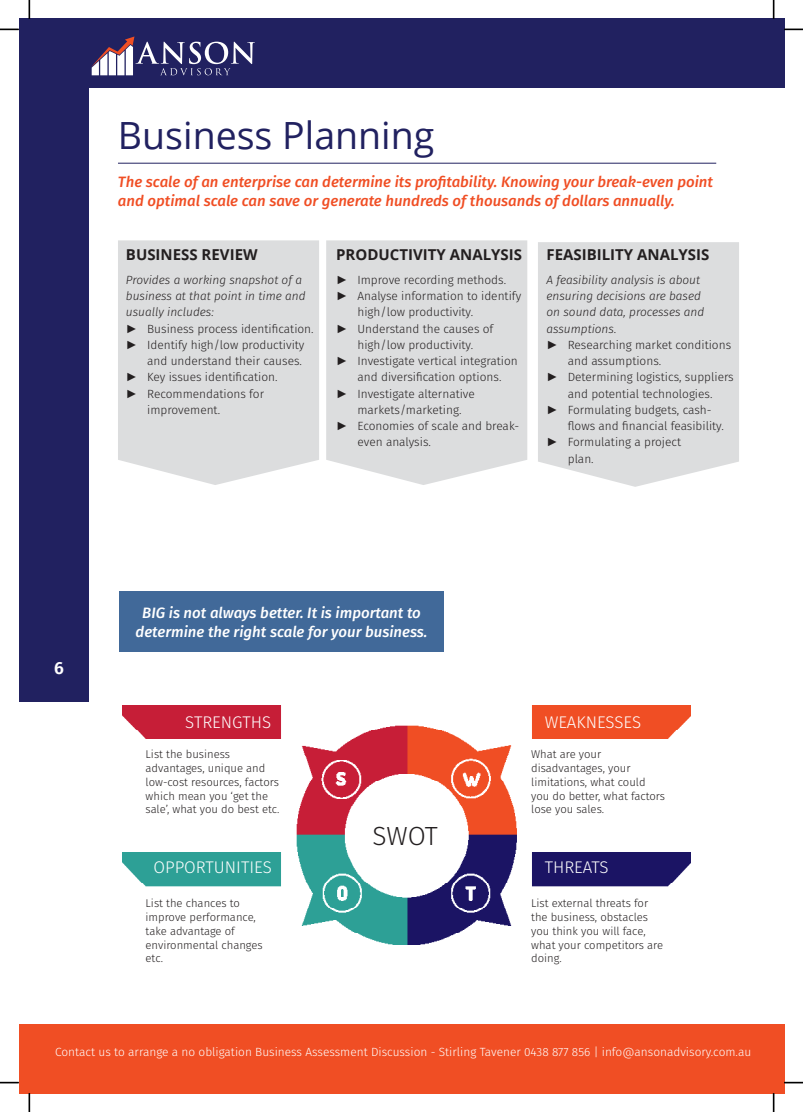
<style>
.page{position:relative;width:803px;height:1112px;background:#fff}
.page>*{position:absolute;margin:0;border:0;box-sizing:border-box;transform-origin:0 0}
.t1{font:37.5px "Open Sans";color:#212160}
.t2{font:300 26.25px "Fira Sans";color:#231f20}
.t3{font:600 17.5px "Fira Sans";color:#fff}
.t4{font:300 16.88px "Fira Sans";color:#fff}
.t5{font:italic 500 15px/18.8px "Fira Sans";color:#f04e24}
.t6{font:italic 500 15px/18.8px "Fira Sans";color:#fff;text-align:center}
.t7{font:700 15px "Open Sans";color:#231f20}
.t8{font:300 11.88px "Fira Sans";color:#231f20}
.t9{font:italic 300 11.88px "Fira Sans";color:#231f20}
.t10{font:300 11.88px "Fira Sans";color:#fff}
.t11{font:300 11.25px/13.8px "Fira Sans";color:#231f20}
.s1{font-family:"Arial";font-weight:400}
</style>
<div class="page">
<div style="left:19px;top:19px;width:765px;height:682px;background:#212160"></div>
<div style="left:19px;top:1023px;width:765px;height:69px;background:#f04e24"></div>
<div style="left:89px;top:88px;width:695px;height:935px;background:#fff"></div>
<svg style="left:91px;top:36px;width:164px;height:39px"></svg>
<div style="left:118px;top:240px;width:201px;height:245px;background:#dcddde"></div>
<div style="left:326px;top:240px;width:201px;height:245px;background:#dcddde"></div>
<div style="left:538px;top:242px;width:201px;height:244px;background:#dcddde"></div>
<hr style="left:118px;top:163px;width:598px;height:1px;background:#212160">
<div style="left:119px;top:591px;width:325px;height:60px;background:#416999"></div>
<img style="left:122px;top:705px;width:568px;height:239px">
<svg style="left:0;top:29px;width:19px;height:1px"></svg>
<svg style="left:784px;top:29px;width:19px;height:1px"></svg>
<svg style="left:0;top:1081px;width:19px;height:2px"></svg>
<svg style="left:784px;top:1081px;width:19px;height:2px"></svg>
<svg style="left:29px;top:0;width:1px;height:19px"></svg>
<svg style="left:29px;top:1092px;width:1px;height:19px"></svg>
<svg style="left:773px;top:0;width:1px;height:19px"></svg>
<svg style="left:773px;top:1092px;width:1px;height:19px"></svg>
<h1 class="t1" style="left:118px;top:120px;width:318px">Business Planning</h1>
<p class="t5" style="left:118px;top:172px;width:596px">The scale of an enterprise can determine its profitability. Knowing your break-even point and optimal scale can save or generate hundreds of thousands of dollars annually.</p>
<h3 class="t3" style="left:54px;top:655px;width:11px">6</h3>
<p class="t7" style="left:126px;top:246px;width:133px">BUSINESS REVIEW</p>
<p class="t9" style="left:126px;top:271px;width:178px">Provides a working snapshot of a</p>
<p class="t9" style="left:126px;top:287px;width:181px">business at that point in time and</p>
<p class="t9" style="left:126px;top:304px;width:89px">usually includes:</p>
<p class="t8" style="left:126px;top:320px;width:189px"><span class="s1">►</span> Business process identification.</p>
<p class="t8" style="left:126px;top:336px;width:180px"><span class="s1">►</span> Identify high/low productivity</p>
<p class="t8" style="left:147px;top:352px;width:156px">and understand their causes.</p>
<p class="t8" style="left:126px;top:369px;width:153px"><span class="s1">►</span> Key issues identification.</p>
<p class="t8" style="left:126px;top:385px;width:140px"><span class="s1">►</span> Recommendations for</p>
<p class="t8" style="left:147px;top:401px;width:74px">improvement.</p>
<p class="t7" style="left:336px;top:246px;width:187px">PRODUCTIVITY ANALYSIS</p>
<p class="t8" style="left:336px;top:271px;width:171px"><span class="s1">►</span> Improve recording methods.</p>
<p class="t8" style="left:336px;top:287px;width:186px"><span class="s1">►</span> Analyse information to identify</p>
<p class="t8" style="left:357px;top:304px;width:117px">high/low productivity.</p>
<p class="t8" style="left:336px;top:320px;width:159px"><span class="s1">►</span> Understand the causes of</p>
<p class="t8" style="left:357px;top:336px;width:117px">high/low productivity.</p>
<p class="t8" style="left:336px;top:352px;width:183px"><span class="s1">►</span> Investigate vertical integration</p>
<p class="t8" style="left:357px;top:369px;width:145px">and diversification options.</p>
<p class="t8" style="left:336px;top:385px;width:140px"><span class="s1">►</span> Investigate alternative</p>
<p class="t8" style="left:357px;top:401px;width:106px">markets/marketing.</p>
<p class="t8" style="left:336px;top:417px;width:184px"><span class="s1">►</span> Economies of scale and break-</p>
<p class="t8" style="left:357px;top:434px;width:75px">even analysis.</p>
<p class="t7" style="left:546px;top:246px;width:164px">FEASIBILITY ANALYSIS</p>
<p class="t9" style="left:546px;top:271px;width:155px">A feasibility analysis is about</p>
<p class="t9" style="left:546px;top:287px;width:156px">ensuring decisions are based</p>
<p class="t9" style="left:546px;top:304px;width:159px">on sound data, processes and</p>
<p class="t9" style="left:546px;top:320px;width:71px">assumptions.</p>
<p class="t8" style="left:546px;top:336px;width:186px"><span class="s1">►</span> Researching market conditions</p>
<p class="t8" style="left:568px;top:352px;width:95px">and assumptions.</p>
<p class="t8" style="left:546px;top:369px;width:189px"><span class="s1">►</span> Determining logistics, suppliers</p>
<p class="t8" style="left:568px;top:385px;width:146px">and potential technologies.</p>
<p class="t8" style="left:546px;top:401px;width:167px"><span class="s1">►</span> Formulating budgets, cash-</p>
<p class="t8" style="left:568px;top:417px;width:158px">flows and financial feasibility.</p>
<p class="t8" style="left:546px;top:434px;width:136px"><span class="s1">►</span> Formulating a project</p>
<p class="t8" style="left:568px;top:450px;width:27px">plan.</p>
<p class="t6" style="left:136px;top:603px;width:293px">BIG is not always better. It is important to determine the right scale for your business.</p>
<h3 class="t4" style="left:185px;top:710px;width:87px">STRENGTHS</h3>
<p class="t11" style="left:146px;top:747px;width:135px">List the business advantages, unique and low-cost resources, factors which mean you ‘get the sale’, what you do best etc.</p>
<p class="t11" style="left:531px;top:747px;width:135px">What are your disadvantages, your limitations, what could you do better, what factors lose you sales.</p>
<h3 class="t4" style="left:545px;top:710px;width:98px">WEAKNESSES</h3>
<h3 class="t4" style="left:153px;top:854px;width:120px">OPPORTUNITIES</h3>
<h2 class="t2" style="left:372px;top:817px;width:67px">SWOT</h2>
<h3 class="t4" style="left:545px;top:854px;width:66px">THREATS</h3>
<p class="t11" style="left:146px;top:896px;width:119px">List the chances to improve performance, take advantage of environmental changes etc.</p>
<p class="t11" style="left:531px;top:896px;width:133px">List external threats for the business, obstacles you think you will face, what your competitors are doing.</p>
<p class="t10" style="left:55px;top:1043px;width:697px">Contact us to arrange a no obligation Business Assessment Discussion - Stirling Tavener 0438 877 856 | info@ansonadvisory.com.au</p>
</div>
